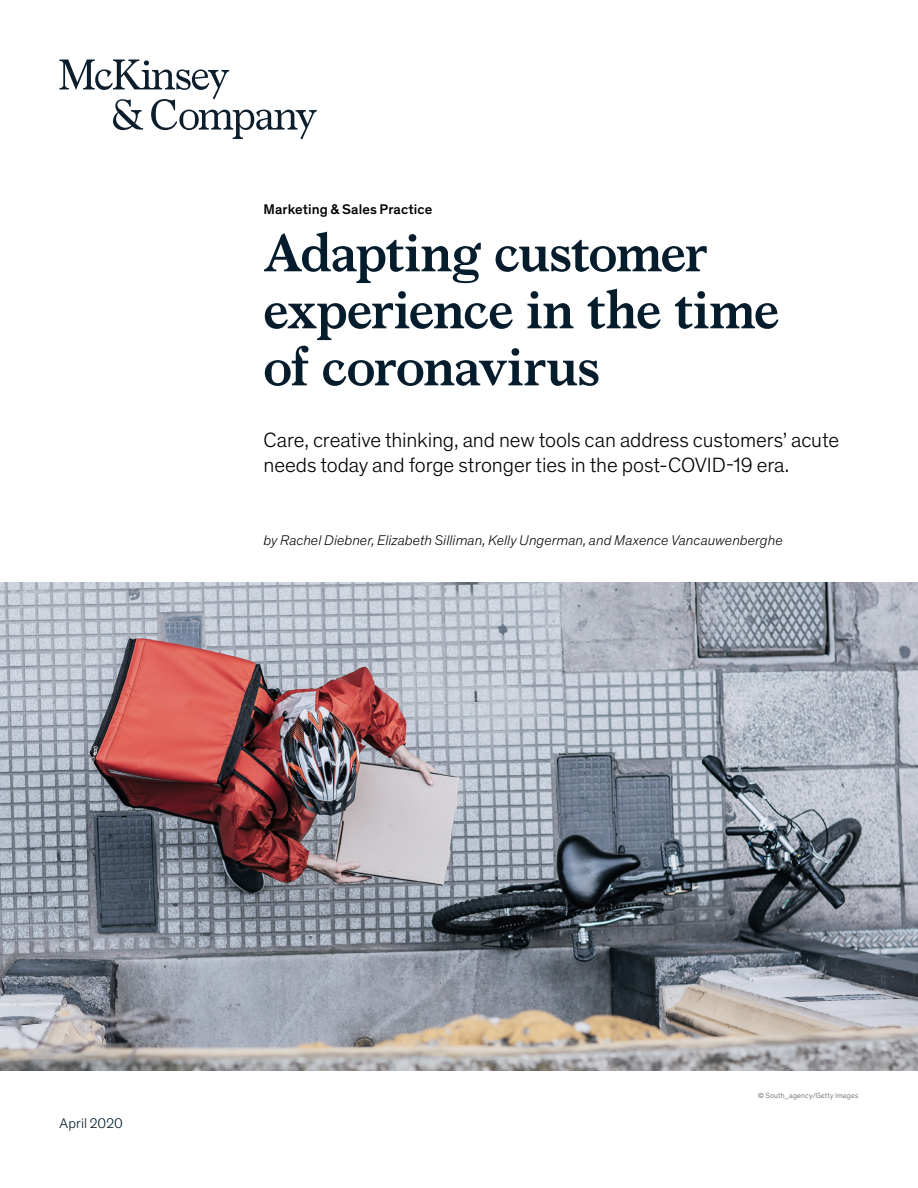
<style>
.page{position:relative;width:918px;height:1188px;background:#fff}
.page>*{position:absolute;margin:0;border:0;box-sizing:border-box;transform-origin:0 0}
.t1{font:700 54px/57px "Bower";letter-spacing:-.015em;color:#051c2c}
.t2{font:300 21px/24.8px "Theinhardt Pan";letter-spacing:-.005em;color:#000}
.t3{font:italic 300 14.25px "Theinhardt Pan";letter-spacing:.005em;color:#000}
.t4{font:500 14.25px "Theinhardt Pan";letter-spacing:.005em;color:#000}
.t5{font:300 14.25px "Theinhardt Pan";letter-spacing:.005em;color:#051c2c}
.t6{font:300 7.5px "Theinhardt Pan";letter-spacing:.02em;color:#575756}
</style>
<div class="page">
<img style="left:0;top:582px;width:918px;height:488px">
<svg style="left:60px;top:60px;width:257px;height:79px"></svg>
<p class="t4" style="left:264px;top:199px;width:170px">Marketing &amp; Sales Practice</p>
<h1 class="t1" style="left:264px;top:220px;width:517px">Adapting customer experience in the time of coronavirus</h1>
<p class="t2" style="left:264px;top:427px;width:577px">Care, creative thinking, and new tools can address customers’ acute needs today and forge stronger ties in the post-COVID-19 era.</p>
<p class="t3" style="left:264px;top:530px;width:521px">by Rachel Diebner, Elizabeth Silliman, Kelly Ungerman, and Maxence Vancauwenberghe</p>
<p class="t5" style="left:60px;top:1114px;width:65px">April 2020</p>
<p class="t6" style="left:758px;top:1090px;width:102px">© South_agency/Getty Images</p>
</div>
